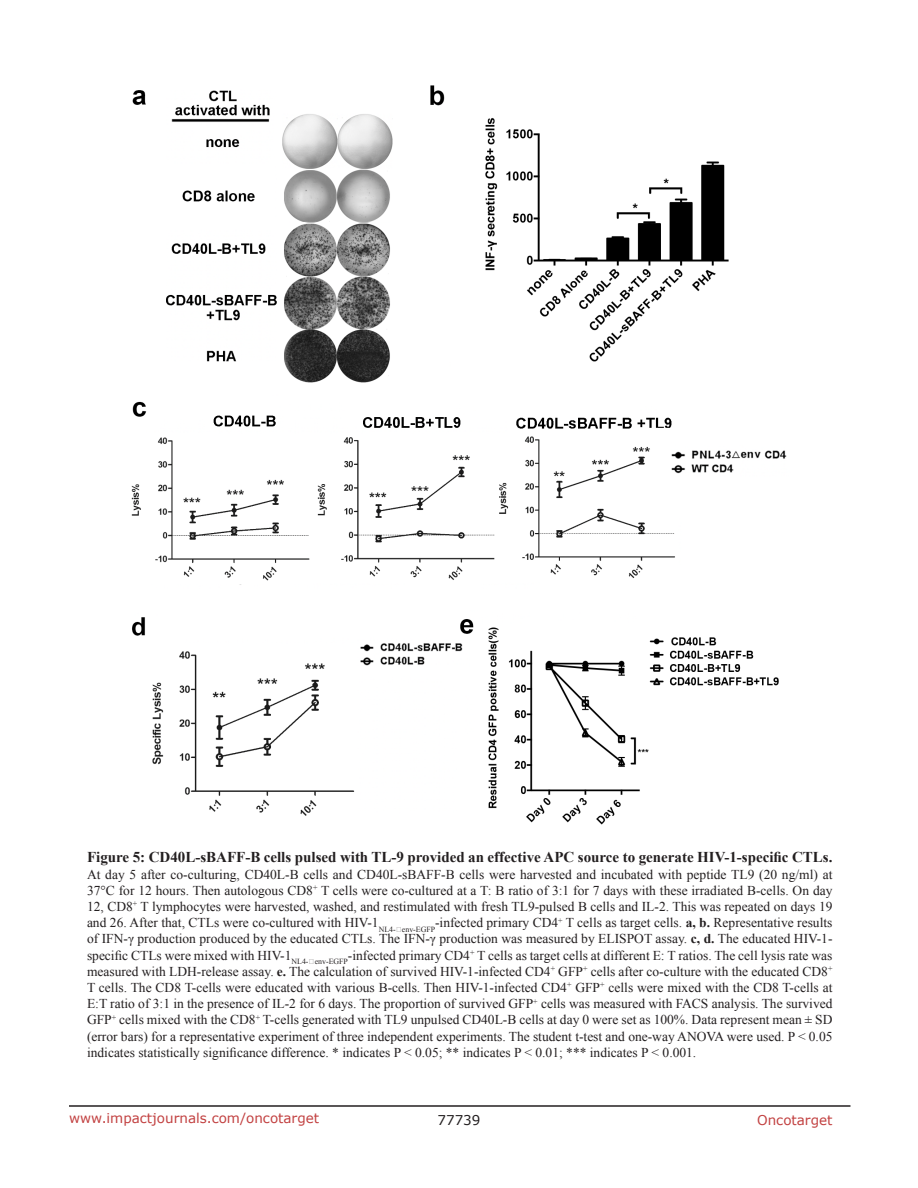
<style>
.page{position:relative;width:918px;height:1188px;background:#fff}
.page>*{position:absolute;margin:0;border:0;box-sizing:border-box;transform-origin:0 0}
.figuretext{font:700 15px "Times New Roman";color:#231f20}
.figuretext-2{font:13.5px/16.2px "Times New Roman";color:#231f20;text-align:justify}
.t1{font:13.5px "Verdana";color:#c24141}
.t2{font:13.5px "Verdana";color:#231f20}
.s1{font-weight:700}
</style>
<div class="page">
<hr style="left:69px;top:1105px;width:781px;height:2px;background:#231f20">
<img style="left:131px;top:85px;width:656px;height:740px">
<p class="figuretext" style="left:87px;top:847px;width:747px">Figure 5: CD40L-sBAFF-B cells pulsed with TL-9 provided an effective APC source to generate HIV-1-specific CTLs.</p>
<p class="figuretext-2" style="left:87px;top:866px;width:747px">At day 5 after co-culturing, CD40L-B cells and CD40L-sBAFF-B cells were harvested and incubated with peptide TL9 (20 ng/ml) at 37°C for 12 hours. Then autologous CD8<sup>+</sup> T cells were co-cultured at a T: B ratio of 3:1 for 7 days with these irradiated B-cells. On day 12, CD8<sup>+</sup> T lymphocytes were harvested, washed, and restimulated with fresh TL9-pulsed B cells and IL-2. This was repeated on days 19 and 26. After that, CTLs were co-cultured with HIV-1<sub>NL4-△env-EGFP</sub>-infected primary CD4<sup>+</sup> T cells as target cells. <span class="s1">a, b.</span> Representative results of IFN-γ production produced by the educated CTLs. The IFN-γ production was measured by ELISPOT assay. <span class="s1">c, d.</span> The educated HIV-1- specific CTLs were mixed with HIV-1<sub>NL4-△env-EGFP</sub>-infected primary CD4<sup>+</sup> T cells as target cells at different E: T ratios. The cell lysis rate was measured with LDH-release assay. <span class="s1">e.</span> The calculation of survived HIV-1-infected CD4<sup>+</sup> GFP<sup>+</sup> cells after co-culture with the educated CD8<sup>+ </sup>T cells. The CD8 T-cells were educated with various B-cells. Then HIV-1-infected CD4<sup>+</sup> GFP<sup>+</sup> cells were mixed with the CD8 T-cells at E:T ratio of 3:1 in the presence of IL-2 for 6 days. The proportion of survived GFP<sup>+</sup> cells was measured with FACS analysis. The survived GFP<sup>+</sup> cells mixed with the CD8<sup>+</sup> T-cells generated with TL9 unpulsed CD40L-B cells at day 0 were set as 100%. Data represent mean ± SD (error bars) for a representative experiment of three independent experiments. The student t-test and one-way ANOVA were used. P &lt; 0.05 indicates statistically significance difference. * indicates P &lt; 0.05; ** indicates P &lt; 0.01; *** indicates P &lt; 0.001.</p>
<p class="t1" style="left:69px;top:1109px;width:252px">www.impactjournals.com/oncotarget</p>
<p class="t2" style="left:438px;top:1111px;width:44px">77739</p>
<p class="t1" style="left:757px;top:1111px;width:77px">Oncotarget</p>
</div>
